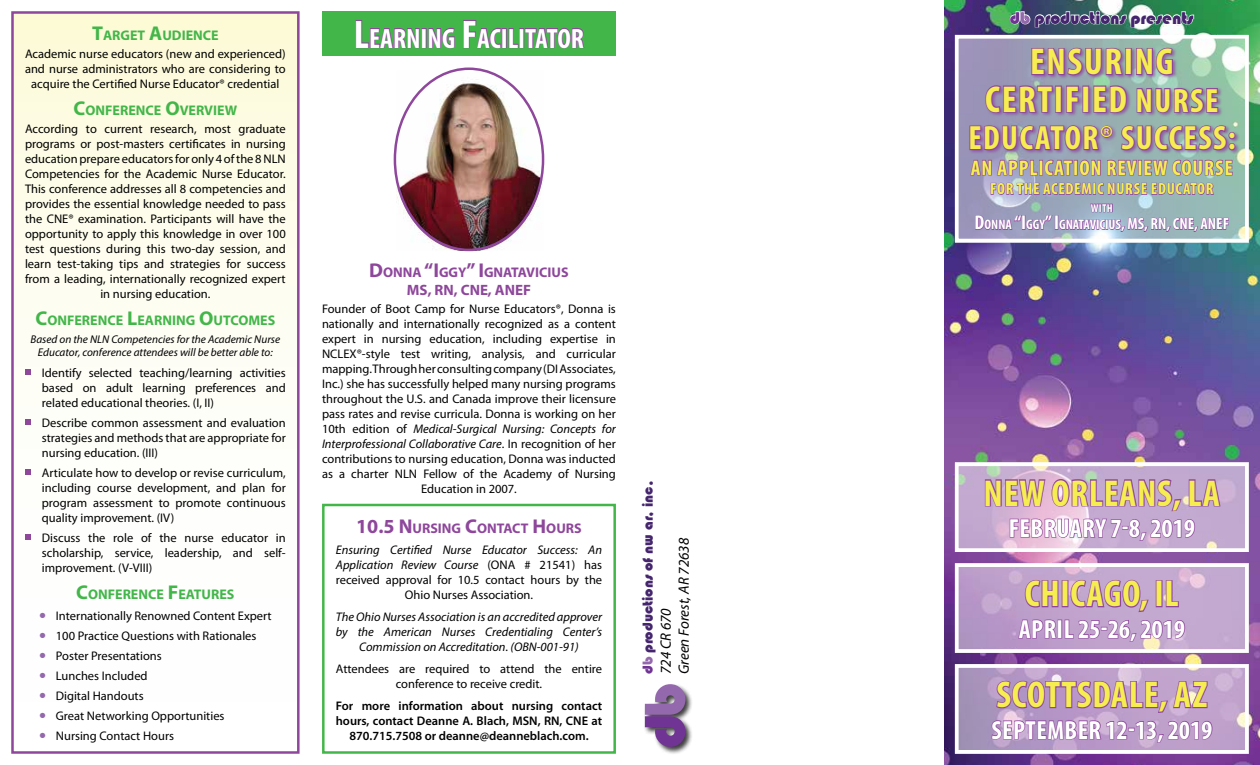
<style>
.page{position:relative;width:1260px;height:765px;background:#fff}
.page>*{position:absolute;margin:0;border:0;box-sizing:border-box;transform-origin:0 0}
.t1{font:60px "Bauhaus 93";color:#703494}
.t2{font:700 condensed 37.5px "Myriad Pro";letter-spacing:.02em;color:#f6ed51}
.t3{font:700 condensed 37.5px/37.5px "Myriad Pro";letter-spacing:.045em;color:#f6ed51;text-align:center}
.t4{font:700 condensed 33.75px "Myriad Pro";letter-spacing:.045em;color:#f6ed51}
.t5{font:700 condensed 28px "Myriad Pro";color:#fff}
.t6{font:700 condensed 26.25px "Myriad Pro";letter-spacing:.02em;color:#fff}
.t7{font:700 condensed 26.25px "Myriad Pro";color:#fff}
.t8{font:25px/20px "Myriad Pro";color:#9468ac;text-align:justify}
.t9{font:700 condensed 21.25px "Myriad Pro";letter-spacing:.045em;color:#f6ed51}
.t10{font:17.5px "Bauhaus 93";color:#45266e}
.t11{font:700 condensed 16.25px "Myriad Pro";letter-spacing:.045em;color:#f6ed51}
.t12{font:italic 15px/18px "Myriad Pro";color:#000}
.t13{font:15px "Bauhaus 93";color:#45266e}
.t14{font:700 15px "Myriad Pro";color:#8e479b}
.t15{font:700 14px "Myriad Pro";color:#43b64a}
.t16{font:700 14px "Myriad Pro";color:#8e479b}
.t17{font:700 condensed 14px "Myriad Pro";color:#fff}
.t18{font:12.5px/15px "Myriad Pro";color:#000;text-align:center}
.t19{font:italic 12.5px/15px "Myriad Pro";color:#000;text-align:center}
.t20{font:600 12.5px/15px "Myriad Pro";color:#000;text-align:center}
.t21{font:700 condensed 11.38px "Myriad Pro";color:#fff}
.t22{font:italic 11.25px/13.5px "Myriad Pro";color:#000;text-align:center}
.s1{font-size:20px}
.s2{font-size:40px}
.s3{font-style:italic}
.s4{color:#703494}
.s5{color:#9468ac}
.s6{font-size:33.75px}
.s7{font-weight:400;font-stretch:normal}
.s8{font-size:16.25px}
</style>
<div class="page">
<div style="left:322px;top:504px;width:294px;height:250px;border:2px solid #43b64a"></div>
<div style="left:11px;top:11px;width:289px;height:743px;background:linear-gradient(to bottom,#fdfbde,#fff)"></div>
<img style="left:944px;top:0;width:316px;height:765px">
<svg style="left:960px;top:40px;width:284px;height:197px;background:#a2afb8"></svg>
<svg style="left:953px;top:460px;width:298px;height:94px;background:#c4a6cc"></svg>
<div style="left:969px;top:48px;width:271px;height:107px;background:#8e479b;opacity:.75"></div>
<svg style="left:1030px;top:47px;width:95px;height:30px;background:#916ba2"></svg>
<div style="left:1125px;top:48px;width:7px;height:27px;border:2px solid #8e479b"></div>
<svg style="left:1135px;top:47px;width:39px;height:30px"></svg>
<svg style="left:984px;top:84px;width:70px;height:30px;background:#9169a5"></svg>
<div style="left:1055px;top:86px;width:7px;height:27px;border:2px solid #8e479b"></div>
<svg style="left:1065px;top:85px;width:15px;height:29px"></svg>
<div style="left:1082px;top:86px;width:7px;height:27px;border:2px solid #8e479b"></div>
<svg style="left:1092px;top:84px;width:36px;height:30px"></svg>
<svg style="left:1136px;top:87px;width:83px;height:27px;background:#8f6d9f"></svg>
<div style="left:955px;top:35px;width:294px;height:207px;border:4px solid #fff"></div>
<div style="left:322px;top:11px;width:294px;height:45px;background:#43b64a"></div>
<svg style="left:355px;top:20px;width:65px;height:29px"></svg>
<div style="left:422px;top:28px;width:5px;height:20px;border:1px solid #8e479b"></div>
<svg style="left:428px;top:27px;width:27px;height:22px"></svg>
<svg style="left:463px;top:20px;width:39px;height:29px"></svg>
<div style="left:502px;top:28px;width:5px;height:20px;border:1px solid #8e479b"></div>
<svg style="left:508px;top:27px;width:77px;height:22px"></svg>
<div style="left:11px;top:11px;width:289px;height:743px;border:2px solid #8e479b"></div>
<svg style="left:25px;top:419px;width:6px;height:6px"></svg>
<svg style="left:25px;top:470px;width:6px;height:5px"></svg>
<svg style="left:25px;top:534px;width:6px;height:6px"></svg>
<svg style="left:25px;top:370px;width:6px;height:5px"></svg>
<div style="left:643px;top:683px;width:50px;height:72px;background:#000;opacity:.75"></div>
<img style="left:1009px;top:0;width:186px;height:28px">
<img style="left:396px;top:70px;width:147px;height:180px">
<svg style="left:953px;top:561px;width:298px;height:94px;background:#bfa0ca"></svg>
<svg style="left:953px;top:662px;width:298px;height:94px;background:#b898c5"></svg>
<svg style="left:969px;top:124px;width:267px;height:115px;background:#9791b2"></svg>
<p class="t15" style="left:92px;top:26px;width:103px"><span class="s1">T</span>ARGET <span class="s1">A</span>UDIENCE</p>
<p class="t18" style="left:25px;top:46px;width:262px">Academic nurse educators (new and experienced) and nurse administrators who are considering to acquire the Certified Nurse Educator® credential</p>
<p class="t15" style="left:74px;top:101px;width:64px"><span class="s1">C</span>ONFERENCE</p>
<p class="t15" style="left:165px;top:101px;width:73px"><span class="s1">O</span>VERVIEW</p>
<p class="t18" style="left:25px;top:121px;width:262px">According to current research, most graduate programs or post-masters certificates in nursing education prepare educators for only 4 of the 8 NLN Competencies for the Academic Nurse Educator.<br>This conference addresses all 8 competencies and provides the essential knowledge needed to pass the CNE® examination. Participants will have the opportunity to apply this knowledge in over 100 test questions during this two-day session, and learn test-taking tips and strategies for success from a leading, internationally recognized expert in nursing education.</p>
<p class="t15" style="left:35px;top:311px;width:64px"><span class="s1">C</span>ONFERENCE</p>
<p class="t15" style="left:127px;top:311px;width:150px"><span class="s1">L</span>EARNING <span class="s1">O</span>UTCOMES</p>
<p class="t22" style="left:31px;top:332px;width:251px">Based on the NLN Competencies for the Academic Nurse<br>Educator, conference attendees will be better able to:</p>
<p class="t18" style="left:42px;top:365px;width:245px;text-align:justify">Identify selected teaching/learning activities based on adult learning preferences and related educational theories. (I, II)</p>
<p class="t18" style="left:42px;top:415px;width:245px;text-align:justify">Describe common assessment and evaluation strategies and methods that are appropriate for nursing education. (III)</p>
<p class="t18" style="left:42px;top:465px;width:245px;text-align:justify">Articulate how to develop or revise curriculum, including course development, and plan for program assessment to promote continuous quality improvement. (IV)</p>
<p class="t18" style="left:42px;top:530px;width:245px;text-align:justify">Discuss the role of the nurse educator in scholarship, service, leadership, and self&shy;improvement. (V-VIII)</p>
<h3 class="t8" style="left:39px;top:603px;width:9px">• • • • • • •</h3>
<p class="t15" style="left:76px;top:585px;width:64px"><span class="s1">C</span>ONFERENCE</p>
<p class="t15" style="left:168px;top:585px;width:68px"><span class="s1">F</span>EATURES</p>
<p class="t18" style="left:56px;top:606px;width:217px;line-height:20px;text-align:left">Internationally Renowned Content Expert<br>100 Practice Questions with Rationales<br>Poster Presentations<br>Lunches Included<br>Digital Handouts<br>Great Networking Opportunities<br>Nursing Contact Hours</p>
<h3 class="t5" style="left:354px;top:21px;width:232px"><span class="s2">L</span>EARNING <span class="s2">F</span>ACILITATOR</h3>
<p class="t16" style="left:369px;top:263px;width:201px"><span class="s1">D</span>ONNA <span class="s1">“I</span> GGY<span class="s1">” I</span> GNATAVICIUS</p>
<p class="t14" style="left:407px;top:280px;width:126px">MS, RN, CNE, ANEF</p>
<p class="t18" style="left:322px;top:301px;width:295px">Founder of Boot Camp for Nurse Educators®, Donna is nationally and internationally recognized as a content expert in nursing education, including expertise in NCLEX®-style test writing, analysis, and curricular mapping. Through her consulting company (DI Associates, Inc.) she has successfully helped many nursing programs throughout the U.S. and Canada improve their licensure pass rates and revise curricula. Donna is working on her 10th edition of <span class="s3">Medical-Surgical Nursing: Concepts for Interprofessional Collaborative Care</span>. In recognition of her contributions to nursing education, Donna was inducted as a charter NLN Fellow of the Academy of Nursing Education in 2007.</p>
<p class="t16" style="left:356px;top:519px;width:227px"><span class="s1">10.5 N</span>URSING <span class="s1">C</span>ONTACT <span class="s1">H</span>OURS</p>
<p class="t18" style="left:336px;top:542px;width:268px"><span class="s3">Ensuring Certified Nurse Educator Success: An Application Review Course</span> (ONA # 21541) has received approval for 10.5 contact hours by the Ohio Nurses Association.</p>
<p class="t19" style="left:336px;top:609px;width:268px">The Ohio Nurses Association is an accredited approver by the American Nurses Credentialing Center’s<br>Commission on Accreditation. (OBN-001-91)</p>
<p class="t18" style="left:336px;top:661px;width:268px">Attendees are required to attend the entire conference to receive credit.</p>
<p class="t20" style="left:336px;top:698px;width:268px">For more information about nursing contact hours, contact Deanne A. Blach, MSN, RN, CNE at<br>870.715.7508 or deanne@deanneblach.com.</p>
<p class="t13" style="left:639px;top:674px;width:195px;rotate:-90deg"><span class="s4">d</span><span class="s5">b</span> productions of nw ar, inc.</p>
<p class="t12" style="left:657px;top:674px;width:138px;rotate:-90deg">724 CR 670<br>Green Forest, AR 72638</p>
<h1 class="t1" style="left:631px;top:748px;width:67px;rotate:-90deg">d<span class="s5">b</span></h1>
<h3 class="t10" style="left:1010px;top:8px;width:185px"><span class="s4">d</span><span class="s5">b</span> productions presents</h3>
<h2 class="t3" style="left:985px;top:42px;width:235px">ENSURING<br>CERTIFIED <span class="s6">NURSE</span></h2>
<h3 class="t4" style="left:968px;top:117px;width:269px">EDUCATOR<span class="s7">®</span> SUCCESS:</h3>
<h3 class="t9" style="left:971px;top:154px;width:263px">AN APPLICATION REVIEW COURSE</h3>
<h3 class="t11" style="left:990px;top:179px;width:225px">FOR THE ACEDEMIC NURSE EDUCATOR</h3>
<p class="t21" style="left:1091px;top:201px;width:24px">WITH</p>
<p class="t17" style="left:975px;top:216px;width:256px"><span class="s1">D</span>ONNA <span class="s1">“I</span> GGY<span class="s1">” I</span> GNATAVICIUS<span class="s8">, MS, RN, CNE, ANEF</span></p>
<h2 class="t2" style="left:984px;top:470px;width:238px">NEW ORLEANS, LA</h2>
<h3 class="t6" style="left:1009px;top:512px;width:188px">FEBRUARY 7-8, 2019</h3>
<h2 class="t2" style="left:1025px;top:570px;width:156px">CHICAGO, IL</h2>
<h3 class="t7" style="left:1019px;top:613px;width:168px">APRIL 25-26, 2019</h3>
<h2 class="t2" style="left:996px;top:671px;width:212px">SCOTTSDALE, AZ</h2>
<h3 class="t6" style="left:991px;top:714px;width:223px">SEPTEMBER 12-13, 2019</h3>
</div>
